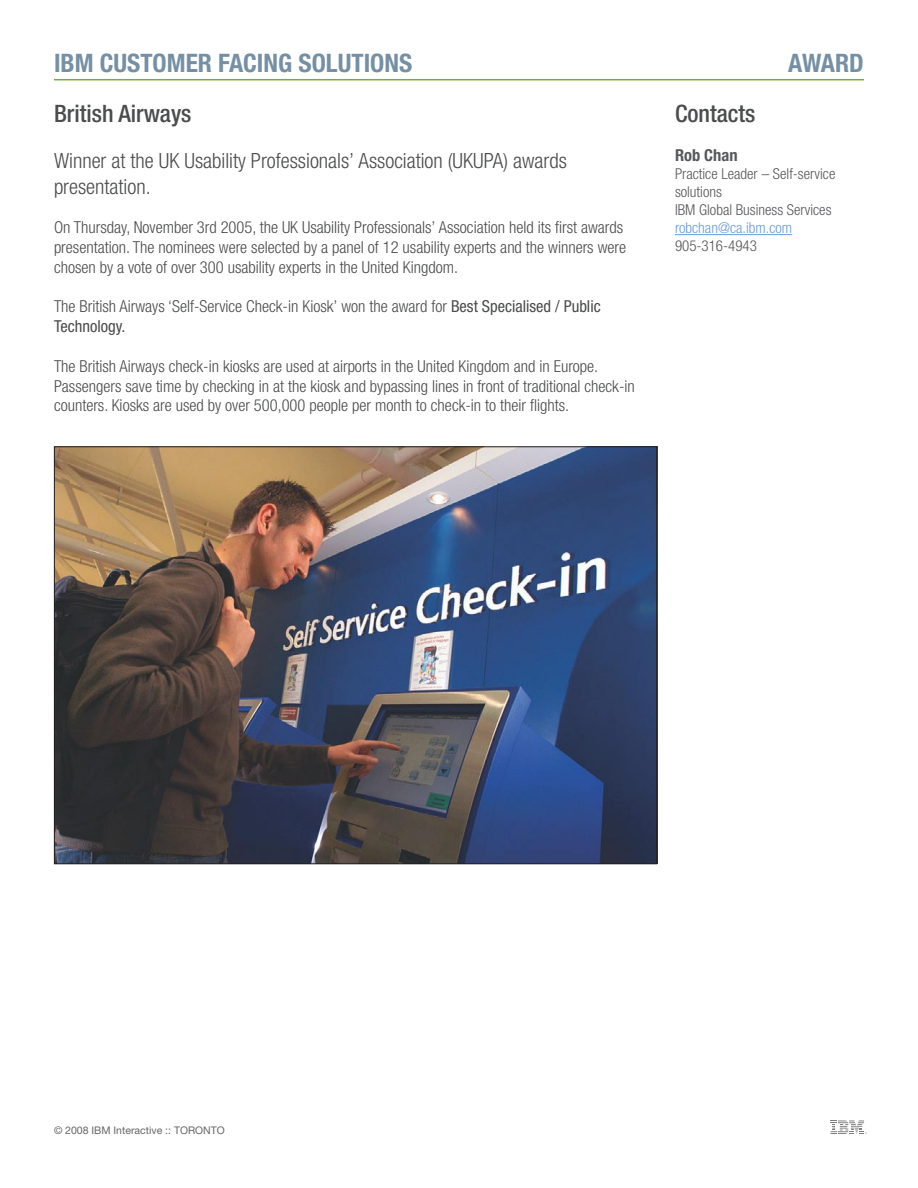
<style>
.page{position:relative;width:918px;height:1188px;background:#fff}
.page>*{position:absolute;margin:0;border:0;box-sizing:border-box;transform-origin:0 0}
.Paragraph_Style_1{font:700 condensed 25.5px "Helvetica Neue LT Std";color:#7590a4}
.t1{font:500 condensed 24px "Helvetica Neue LT Std";color:#4b4c4d}
.t2{font:300 condensed 21px/25.2px "Helvetica Neue LT Std";color:#4b4c4d}
.t3{font:300 condensed 16.5px/19.8px "Helvetica Neue LT Std";color:#4b4c4d}
.t4{font:700 condensed 16.5px "Helvetica Neue LT Std";color:#57585a}
.t5{font:300 condensed 15px/18px "Helvetica Neue LT Std";color:#57585a}
.t6{font:300 condensed 15px "Helvetica Neue LT Std";color:#689bde}
.t7{font:10.5px "Helvetica Neue LT Std";color:#666}
.s1{font-weight:400}
</style>
<div class="page">
<hr style="left:54px;top:79px;width:810px;height:1px;background:#7bad31">
<svg style="left:831px;top:1120px;width:36px;height:14px"></svg>
<hr style="left:675px;top:234px;width:117px;height:1px;background:#689bde">
<img style="left:56px;top:448px;width:599px;height:414px">
<p class="Paragraph_Style_1" style="left:54px;top:48px;width:360px">IBM CUSTOMER FACING SOLUTIONS</p>
<p class="Paragraph_Style_1" style="left:788px;top:48px;width:77px">AWARD</p>
<p class="t1" style="left:54px;top:99px;width:139px">British Airways</p>
<p class="t2" style="left:54px;top:148px;width:514px">Winner at the UK Usability Professionals’ Association (UKUPA) awards presentation.</p>
<p class="t3" style="left:54px;top:217px;width:574px">On Thursday, November 3rd 2005, the UK Usability Professionals’ Association held its first awards presentation. The nominees were selected by a panel of 12 usability experts and the winners were chosen by a vote of over 300 usability experts in the United Kingdom.</p>
<p class="t3" style="left:54px;top:296px;width:548px">The British Airways ‘Self-Service Check-in Kiosk’ won the award for <span class="s1">Best Specialised / Public<br>Technology.</span></p>
<p class="t3" style="left:54px;top:356px;width:582px">The British Airways check-in kiosks are used at airports in the United Kingdom and in Europe.<br>Passengers save time by checking in at the kiosk and bypassing lines in front of traditional check-in counters. Kiosks are used by over 500,000 people per month to check-in to their flights.</p>
<p class="t1" style="left:675px;top:99px;width:82px">Contacts</p>
<p class="t4" style="left:675px;top:145px;width:64px">Rob Chan</p>
<p class="t5" style="left:675px;top:165px;width:162px">Practice Leader – Self-service solutions</p>
<p class="t5" style="left:675px;top:201px;width:158px">IBM Global Business Services</p>
<p class="t6" style="left:675px;top:219px;width:119px">robchan@ca.ibm.com</p>
<p class="t5" style="left:675px;top:237px;width:83px">905-316-4943</p>
<p class="t7" style="left:54px;top:1124px;width:172px">© 2008 IBM Interactive :: TORONTO</p>
</div>
